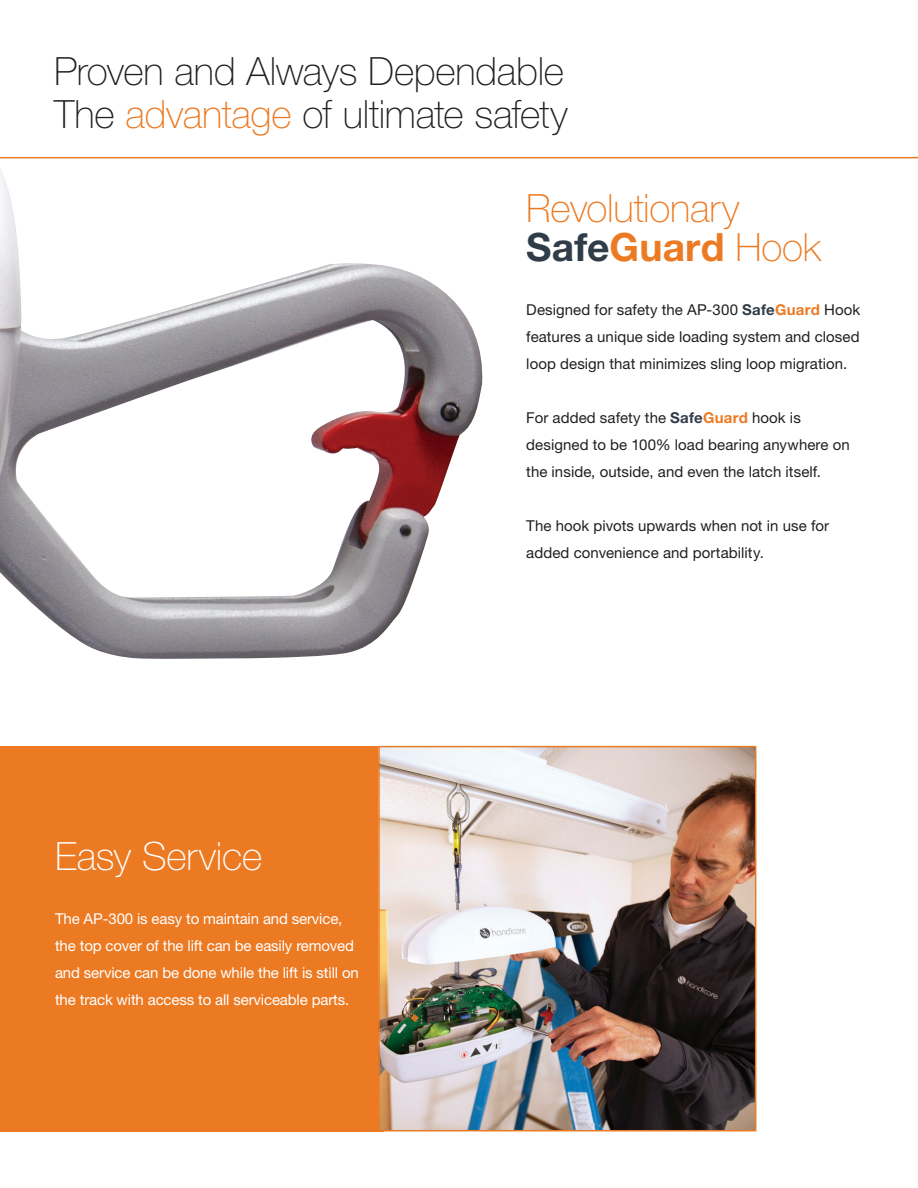
<style>
.page{position:relative;width:918px;height:1188px;background:#fff}
.page>*{position:absolute;margin:0;border:0;box-sizing:border-box;transform-origin:0 0}
.t1{font:100 39px/43.7px "Helvetica Neue";letter-spacing:-.01em;color:#231f20}
.t2{font:100 39px/39px "Helvetica Neue";letter-spacing:-.01em;color:#ec7a23}
.t3{font:100 39px "Helvetica Neue";letter-spacing:-.005em;color:#fff}
.t4{font:15px/27px "Helvetica Neue";letter-spacing:.005em;color:#231f20}
.t5{font:15px/27px "Helvetica Neue";letter-spacing:-.01em;color:#fff}
.s1{color:#ec7a23}
.s2{font-weight:700;color:#303d48}
.s3{font-weight:700}
.s4{font-weight:700;color:#ec7a23}
</style>
<div class="page">
<img style="left:0;top:169px;width:483px;height:490px">
<div style="left:0;top:746px;width:383px;height:385px;background:#ec7a23"></div>
<img style="left:381px;top:749px;width:372px;height:379px">
<div style="left:378px;top:746px;width:378px;height:385px;border:2px solid #ec7a23"></div>
<hr style="left:917px;top:747px;width:1px;height:386px;background:#ec7a23">
<hr style="left:0;top:157px;width:918px;height:1px;background:#ec7a23">
<h1 class="t1" style="left:54px;top:49px;width:515px">Proven and Always Dependable<br>The <span class="s1">advantage</span> of ultimate safety</h1>
<h1 class="t2" style="left:526px;top:189px;width:296px">Revolutionary<br><span class="s2">Safe</span><span class="s3">Guard</span> Hook</h1>
<p class="t4" style="left:526px;top:296px;width:335px;text-align:justify">Designed for safety the AP-300 <span class="s2">Safe</span><span class="s4">Guard</span> Hook features a unique side loading system and closed loop design that minimizes sling loop migration.</p>
<p class="t4" style="left:526px;top:404px;width:325px">For added safety the <span class="s2">Safe</span><span class="s4">Guard</span> hook is designed to be 100% load bearing anywhere on the inside, outside, and even the latch itself.</p>
<h1 class="t3" style="left:55px;top:834px;width:209px">Easy Service</h1>
<p class="t5" style="left:55px;top:905px;width:305px">The AP-300 is easy to maintain and service, the top cover of the lift can be easily removed and service can be done while the lift is still on the track with access to all serviceable parts.</p>
<p class="t4" style="left:526px;top:512px;width:304px">The hook pivots upwards when not in use for added convenience and portability.</p>
</div>
